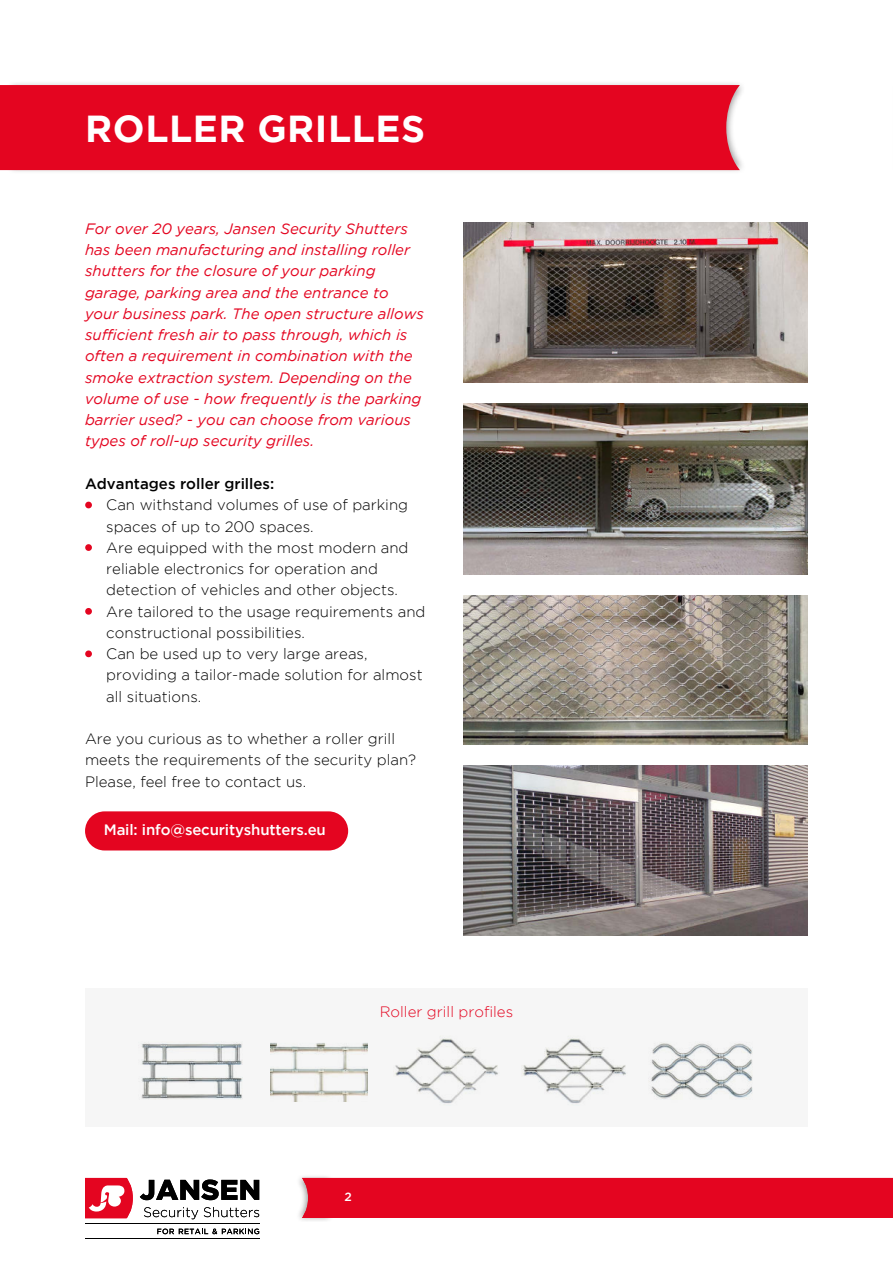
<style>
.page{position:relative;width:893px;height:1263px;background:#fff}
.page>*{position:absolute;margin:0;border:0;box-sizing:border-box;transform-origin:0 0}
.t1{font:700 37.5px "Gotham";letter-spacing:.015em;color:#fff}
.t2{font:300 15px/21.3px "Gotham";color:#000}
.t3{font:italic 15px/21.3px "Gotham";color:#e40520}
.t4{font:500 15px "Gotham";letter-spacing:-.01em;color:#fff}
.t5{font:500 15px "Gotham";color:#000}
.t6{font:300 15px "Gotham";color:#e40520}
.t7{font:500 12px "Gotham";color:#fff}
.s1{color:#e40520}
</style>
<div class="page">
<div style="left:295px;top:1173px;width:39px;height:49px;background:#000;opacity:.4"></div>
<div style="left:5px;top:81px;width:742px;height:94px;background:#000;opacity:.4"></div>
<div style="left:0;top:85px;width:740px;height:85px;background:#e40520"></div>
<div style="left:302px;top:1178px;width:591px;height:40px;background:#e40520"></div>
<svg style="left:85px;top:1178px;width:48px;height:40px"></svg>
<svg style="left:140px;top:1179px;width:119px;height:21px"></svg>
<svg style="left:144px;top:1207px;width:54px;height:12px"></svg>
<svg style="left:204px;top:1207px;width:55px;height:10px"></svg>
<svg style="left:157px;top:1228px;width:102px;height:6px"></svg>
<hr style="left:85px;top:1223px;width:174px;height:1px;background:#000">
<hr style="left:85px;top:1238px;width:174px;height:1px;background:#000">
<div style="left:85px;top:989px;width:723px;height:138px;background:#f6f6f6"></div>
<img style="left:463px;top:222px;width:345px;height:161px">
<img style="left:463px;top:404px;width:345px;height:170px">
<img style="left:463px;top:595px;width:345px;height:149px">
<img style="left:463px;top:765px;width:345px;height:170px">
<img style="left:141px;top:1042px;width:102px;height:57px">
<img style="left:270px;top:1043px;width:98px;height:59px">
<img style="left:393px;top:1038px;width:105px;height:66px">
<img style="left:523px;top:1038px;width:103px;height:66px">
<img style="left:651px;top:1043px;width:102px;height:56px">
<div style="left:85px;top:811px;width:263px;height:39px;background:#e40520;border-radius:20px"></div>
<h1 class="t1" style="left:85px;top:107px;width:341px">ROLLER GRILLES</h1>
<p class="t3" style="left:85px;top:219px;width:340px">For over 20 years, Jansen Security Shutters has been manufacturing and installing roller shutters for the closure of your parking garage, parking area and the entrance to your business park. The open structure allows sufficient fresh air to pass through, which is often a requirement in combination with the smoke extraction system. Depending on the volume of use - how frequently is the parking barrier used? - you can choose from various types of roll-up security grilles.</p>
<p class="t5" style="left:85px;top:478px;width:191px">Advantages roller grilles:</p>
<p class="t2" style="left:106px;top:495px;width:303px;text-indent:-21px"><span class="s1">•</span> Can withstand volumes of use of parking spaces of up to 200 spaces.</p>
<p class="t2" style="left:106px;top:537px;width:304px;text-indent:-21px"><span class="s1">•</span> Are equipped with the most modern and reliable electronics for operation and detection of vehicles and other objects.</p>
<p class="t2" style="left:106px;top:601px;width:321px;text-indent:-21px"><span class="s1">•</span> Are tailored to the usage requirements and constructional possibilities.</p>
<p class="t2" style="left:106px;top:644px;width:318px;text-indent:-21px"><span class="s1">•</span> Can be used up to very large areas, providing a tailor-made solution for almost all situations.</p>
<p class="t2" style="left:85px;top:729px;width:333px">Are you curious as to whether a roller grill meets the requirements of the security plan?<br>Please, feel free to contact us.</p>
<p class="t4" style="left:104px;top:824px;width:224px">Mail: info@securityshutters.eu</p>
<p class="t6" style="left:380px;top:1003px;width:135px">Roller grill profiles</p>
<p class="t7" style="left:344px;top:1192px;width:9px">2</p>
</div>
